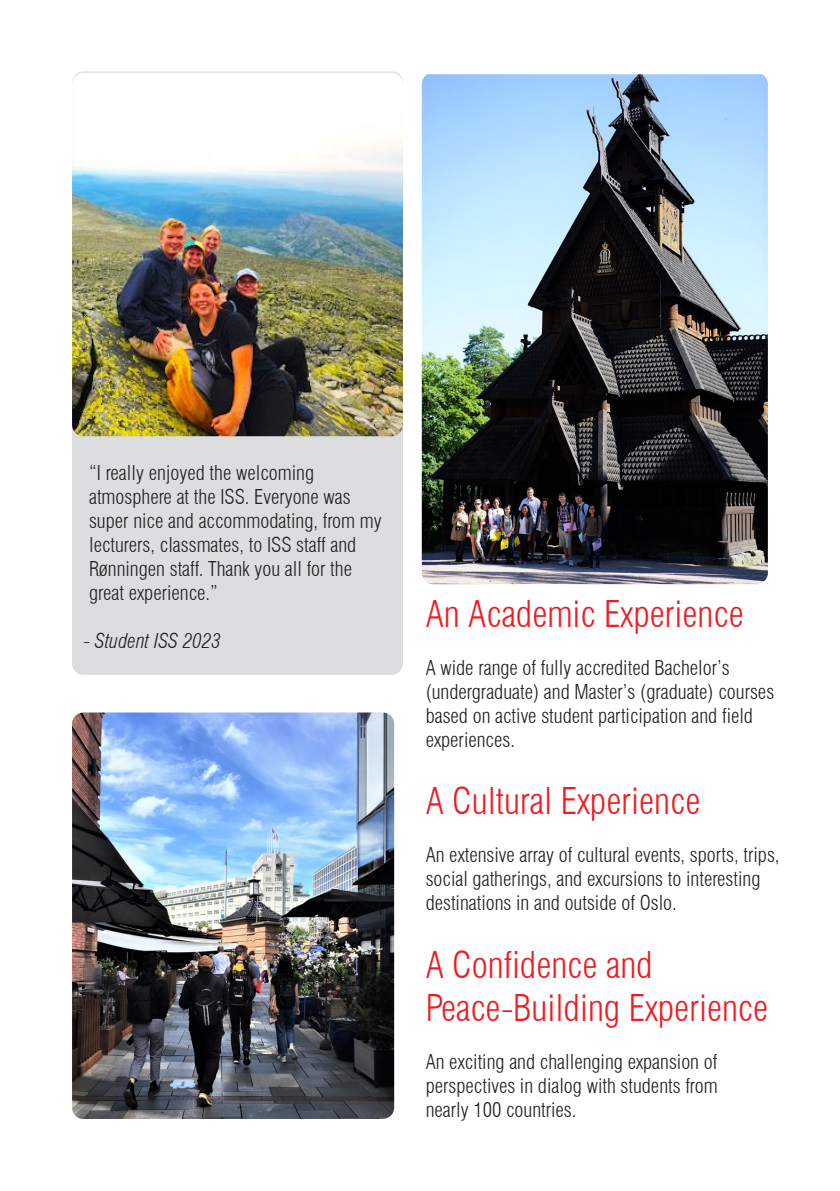
<style>
.page{position:relative;width:840px;height:1191px;background:#fff}
.page>*{position:absolute;margin:0;border:0;box-sizing:border-box;transform-origin:0 0}
.t1{font:300 condensed 36px/43.2px "Swiss 721 BT";color:#ee1d23}
.Brødsats{font:300 condensed 20px/24px "Swiss 721 BT";color:#231f20}
.Brødsats-2{font:italic 300 condensed 20px "Swiss 721 BT";color:#231f20}
</style>
<div class="page">
<div style="left:72px;top:71px;width:331px;height:604px;background:#dcdddf;border-radius:11px"></div>
<img style="left:72px;top:73px;width:331px;height:363px">
<img style="left:421px;top:74px;width:346px;height:510px">
<img style="left:72px;top:712px;width:322px;height:407px">
<p class="Brødsats" style="left:89px;top:461px;width:294px">“I really enjoyed the welcoming atmosphere at the ISS. Everyone was super nice and accommodating, from my lecturers, classmates, to ISS staff and Rønningen staff. Thank you all for the great experience.”</p>
<p class="Brødsats-2" style="left:83px;top:629px;width:139px">- Student ISS 2023</p>
<p class="t1" style="left:425px;top:592px;width:319px">An Academic Experience</p>
<p class="Brødsats" style="left:425px;top:656px;width:350px">A wide range of fully accredited Bachelor’s (undergraduate) and Master’s (graduate) courses based on active student participation and field experiences.</p>
<p class="t1" style="left:425px;top:779px;width:276px">A Cultural Experience</p>
<p class="Brødsats" style="left:425px;top:843px;width:355px">An extensive array of cultural events, sports, trips, social gatherings, and excursions to interesting destinations in and outside of Oslo.</p>
<p class="t1" style="left:425px;top:943px;width:344px">A Confidence and<br>Peace-Building Experience</p>
<p class="Brødsats" style="left:425px;top:1049px;width:293px">An exciting and challenging expansion of</p>
<p class="Brødsats" style="left:425px;top:1073px;width:293px">perspectives in dialog with students from</p>
<p class="Brødsats" style="left:425px;top:1097px;width:152px">nearly 100 countries.</p>
</div>
